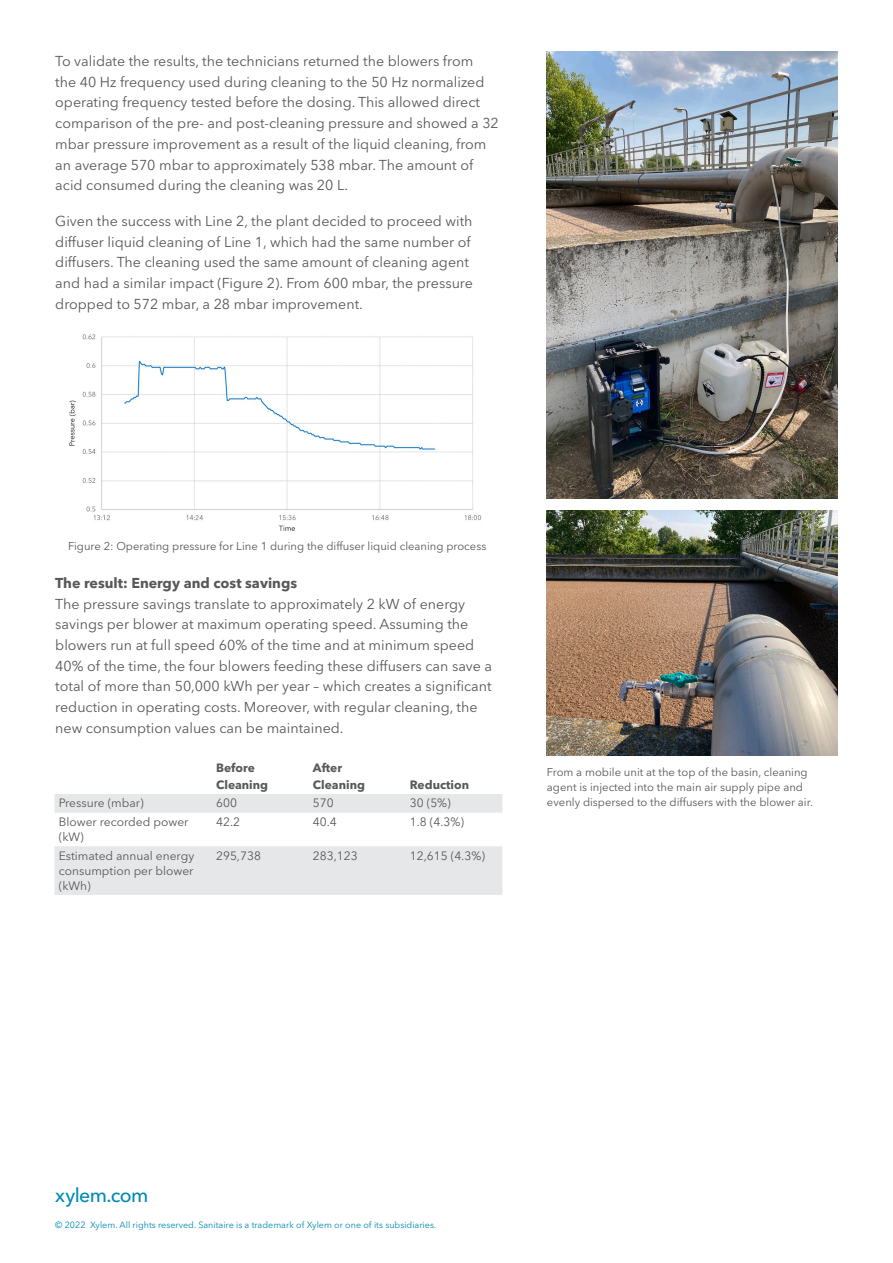
<style>
.page{position:relative;width:893px;height:1263px;background:#fff}
.page>*{position:absolute;margin:0;border:0;box-sizing:border-box;transform-origin:0 0}
.Basic_Formatting{font:500 19.5px "Avenir Next LT Pro";color:#008bb3}
.Body_text{font:14.25px/20.7px "Avenir Next LT Pro";color:#57585a}
.Body_text-2{font:700 14.25px "Avenir Next LT Pro";color:#57585a}
.Body{font:12px/15px "Avenir Next LT Pro";color:#57585a}
.Body-2{font:700 12px/16.5px "Avenir Next LT Pro";color:#57585a}
.small_body_text{font:11.25px/15px "Avenir Next LT Pro";color:#57585a}
.Legal_text{font:9px "Avenir Next LT Pro";color:#008bb3}
</style>
<div class="page">
<img style="left:547px;top:51px;width:291px;height:448px">
<img style="left:547px;top:510px;width:291px;height:246px">
<img style="left:69px;top:334px;width:413px;height:197px">
<svg style="left:54px;top:794px;width:448px;height:101px;fill:#e6e7e9"></svg>
<p class="Body_text" style="left:55px;top:51px;width:445px">To validate the results, the technicians returned the blowers from<br>the 40 Hz frequency used during cleaning to the 50 Hz normalized operating frequency tested before the dosing. This allowed direct comparison of the pre- and post-cleaning pressure and showed a 32 mbar pressure improvement as a result of the liquid cleaning, from an average 570 mbar to approximately 538 mbar. The amount of acid consumed during the cleaning was 20 L.</p>
<p class="Body_text" style="left:55px;top:211px;width:419px">Given the success with Line 2, the plant decided to proceed with diffuser liquid cleaning of Line 1, which had the same number of diffusers. The cleaning used the same amount of cleaning agent and had a similar impact (Figure 2). From 600 mbar, the pressure dropped to 572 mbar, a 28 mbar improvement.</p>
<p class="small_body_text" style="left:68px;top:539px;width:420px">Figure 2: Operating pressure for Line 1 during the diffuser liquid cleaning process</p>
<p class="Body_text-2" style="left:55px;top:574px;width:243px">The result: Energy and cost savings</p>
<p class="Body_text" style="left:55px;top:593px;width:438px">The pressure savings translate to approximately 2 kW of energy savings per blower at maximum operating speed. Assuming the blowers run at full speed 60% of the time and at minimum speed 40% of the time, the four blowers feeding these diffusers can save a total of more than 50,000 kWh per year – which creates a significant reduction in operating costs. Moreover, with regular cleaning, the new consumption values can be maintained.</p>
<p class="Body-2" style="left:216px;top:760px;width:54px">Before<br>Cleaning</p>
<p class="Body-2" style="left:313px;top:760px;width:54px">After<br>Cleaning</p>
<p class="Body-2" style="left:410px;top:776px;width:61px">Reduction</p>
<p class="Body" style="left:59px;top:796px;width:87px">Pressure (mbar)</p>
<p class="Body" style="left:216px;top:796px;width:22px">600</p>
<p class="Body" style="left:313px;top:796px;width:22px">570</p>
<p class="Body" style="left:410px;top:796px;width:43px">30 (5%)</p>
<p class="Body" style="left:59px;top:814px;width:131px">Blower recorded power (kW)</p>
<p class="Body" style="left:216px;top:814px;width:25px">42.2</p>
<p class="Body" style="left:313px;top:814px;width:25px">40.4</p>
<p class="Body" style="left:410px;top:814px;width:56px">1.8 (4.3%)</p>
<p class="Body" style="left:59px;top:848px;width:137px;text-align:justify">Estimated annual energy consumption per blower (kWh)</p>
<p class="Body" style="left:216px;top:848px;width:46px">295,738</p>
<p class="Body" style="left:313px;top:848px;width:46px">283,123</p>
<p class="Body" style="left:410px;top:848px;width:77px">12,615 (4.3%)</p>
<p class="small_body_text" style="left:547px;top:764px;width:268px">From a mobile unit at the top of the basin, cleaning agent is injected into the main air supply pipe and evenly dispersed to the diffusers with the blower air.</p>
<p class="Basic_Formatting" style="left:55px;top:1183px;width:95px">xylem.com</p>
<p class="Legal_text" style="left:55px;top:1220px;width:383px">© 2022 Xylem. All rights reserved. Sanitaire is a trademark of Xylem or one of its subsidiaries.</p>
</div>
